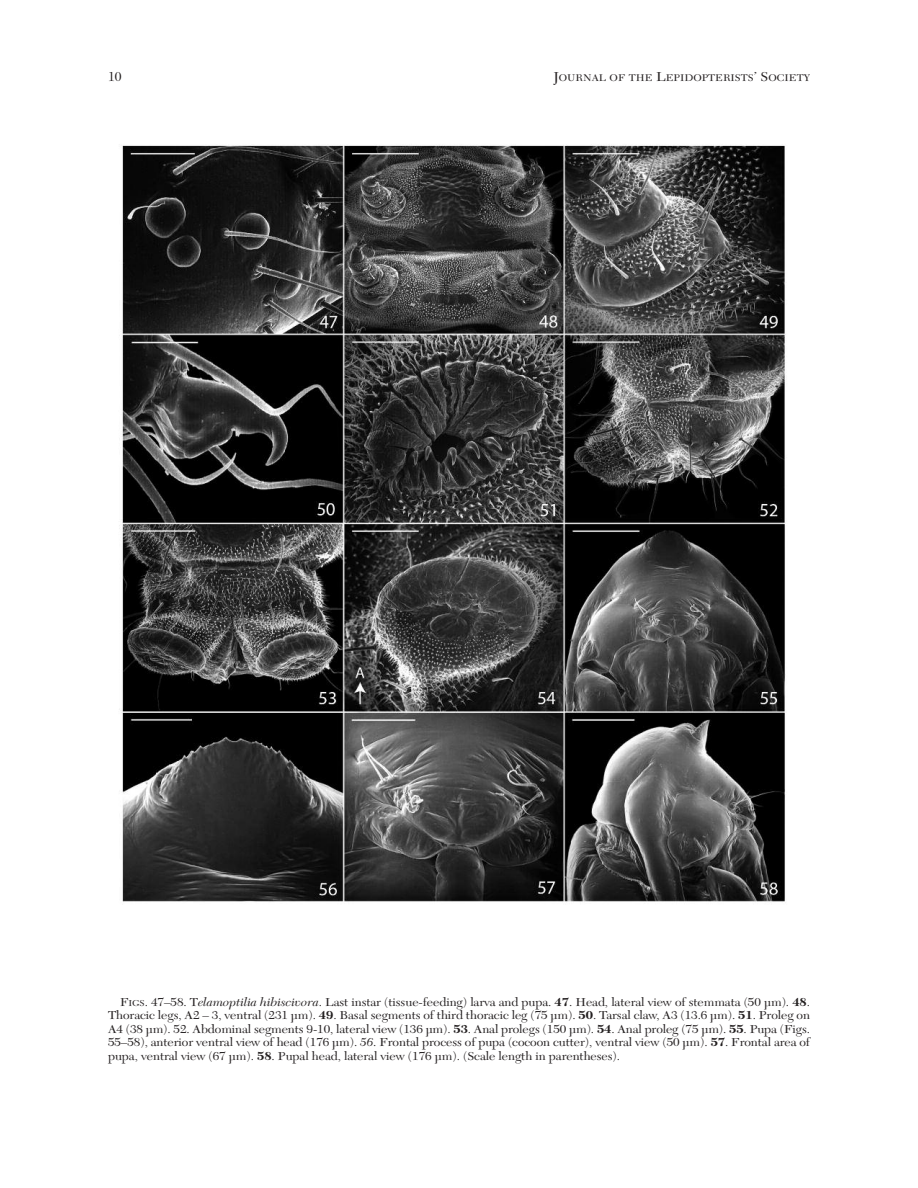
<style>
.page{position:relative;width:918px;height:1188px;background:#fff}
.page>*{position:absolute;margin:0;border:0;box-sizing:border-box;transform-origin:0 0}
.t1{font:13.5px "New Caledonia";color:#231f20}
.t2{font:12px/13.5px "New Caledonia";letter-spacing:-.005em;color:#231f20;text-align:justify;scale:1.09 1}
.t3{font:10.2px "New Caledonia";color:#231f20;scale:1.09 1}
.s1{color:#fff}
.s2{font-size:13.5px}
.s3{font-size:9px}
.s4{font-style:italic}
.s5{font-weight:700}
</style>
<div class="page">
<img style="left:119px;top:145px;width:667px;height:757px">
<p class="t1" style="left:108px;top:70px;width:30px">10<span class="s1">10</span></p>
<p class="t3" style="left:553px;top:73px;width:237px"><span class="s2">J</span>OURNAL OF THE <span class="s2">L</span>EPIDOPTERISTS<span class="s2">’ S</span>OCIETY</p>
<p class="t2" style="left:108px;top:996px;width:646px;text-indent:12px">F<span class="s3">IGS</span>. 47–58. T<span class="s4">elamoptilia hibiscivora</span>. Last instar (tissue-feeding) larva and pupa. <span class="s5">47</span>. Head, lateral view of stemmata (50 µm). <span class="s5">48</span>.<br>Thoracic legs, A2 – 3, ventral (231 µm). <span class="s5">49</span>. Basal segments of third thoracic leg (75 µm). <span class="s5">50</span>. Tarsal claw, A3 (13.6 µm). <span class="s5">51</span>. Proleg on A4 (38 µm). 52. Abdominal segments 9-10, lateral view (136 µm). <span class="s5">53</span>. Anal prolegs (150 µm). <span class="s5">54</span>. Anal proleg (75 µm). <span class="s5">55</span>. Pupa (Figs.<br>55–58), anterior ventral view of head (176 µm). <span class="s4">56</span>. Frontal process of pupa (cocoon cutter), ventral view (50 µm). <span class="s5">57</span>. Frontal area of pupa, ventral view (67 µm). <span class="s5">58</span>. Pupal head, lateral view (176 µm). (Scale length in parentheses).</p>
</div>
